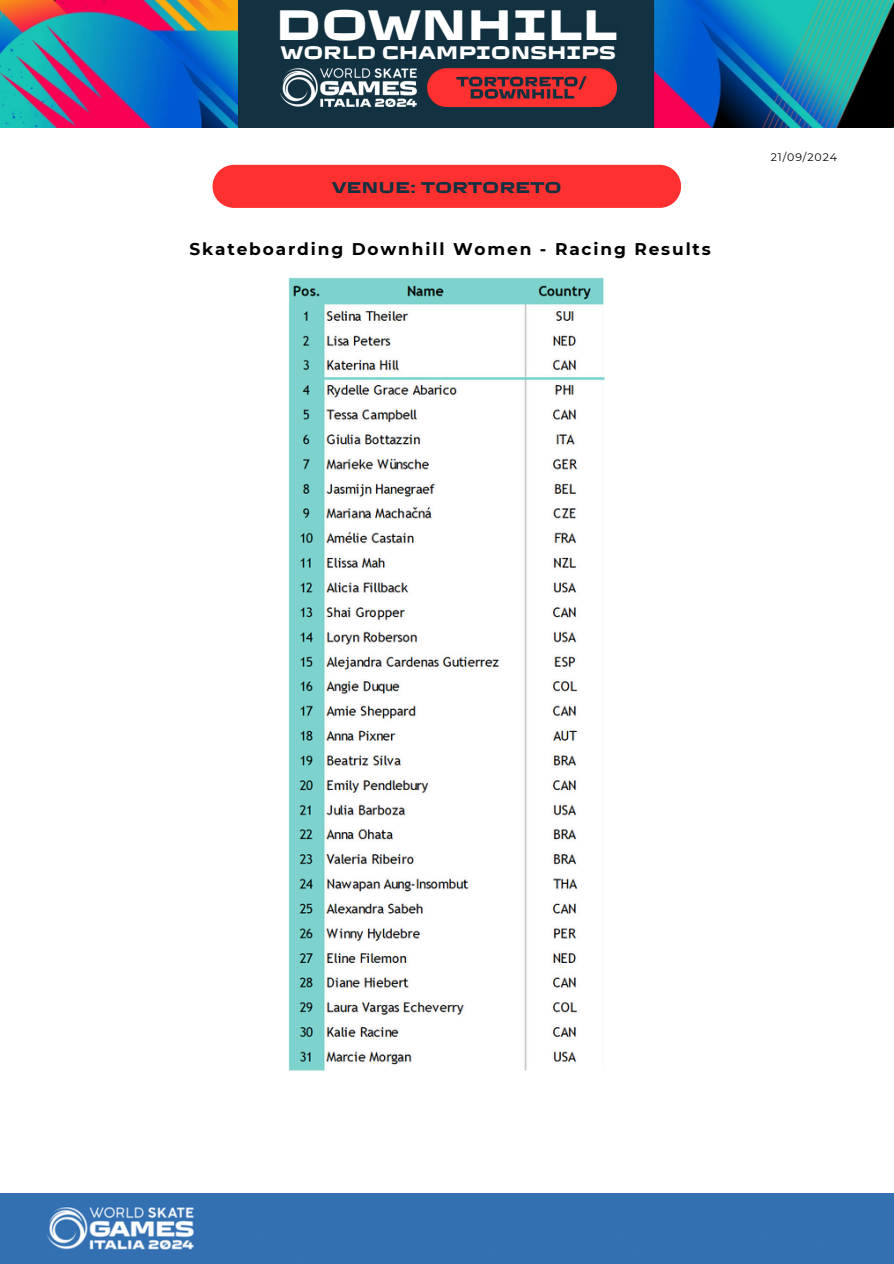
<style>
.page{position:relative;width:894px;height:1264px;background:#fff}
.page>*{position:absolute;margin:0;border:0;box-sizing:border-box;transform-origin:0 0}
.t1{font:700 43.05px "TT Autonomous";color:#fff}
.t2{font:700 18.3px "TT Autonomous";color:#fff}
.t3{font:700 16.95px "Montserrat";letter-spacing:.11em;color:#000}
.t4{font:700 15.9px "TT Autonomous";color:#15303f}
.t5{font:10.95px "Montserrat";letter-spacing:.08em;color:#000}
</style>
<div class="page">
<img style="left:0;top:0;width:893px;height:127px">
<div style="left:0;top:1193px;width:893px;height:69px;background:#3370b2"></div>
<div style="left:212px;top:165px;width:469px;height:43px;background:#fe3030"></div>
<div style="left:238px;top:0;width:415px;height:128px;background:#123141"></div>
<img style="left:280px;top:68px;width:336px;height:39px">
<img style="left:288px;top:277px;width:316px;height:793px">
<h2 class="t1" style="left:275px;top:-5px;width:343px">DOWNHILL</h2>
<h3 class="t2" style="left:281px;top:40px;width:336px">WORLD CHAMPIONSHIPS</h3>
<p class="t4" style="left:332px;top:176px;width:231px">VENUE: TORTORETO</p>
<h4 class="t3" style="left:189px;top:238px;width:523px">Skateboarding Downhill Women - Racing Results</h4>
<p class="t5" style="left:770px;top:151px;width:68px">21/09/2024</p>
</div>
